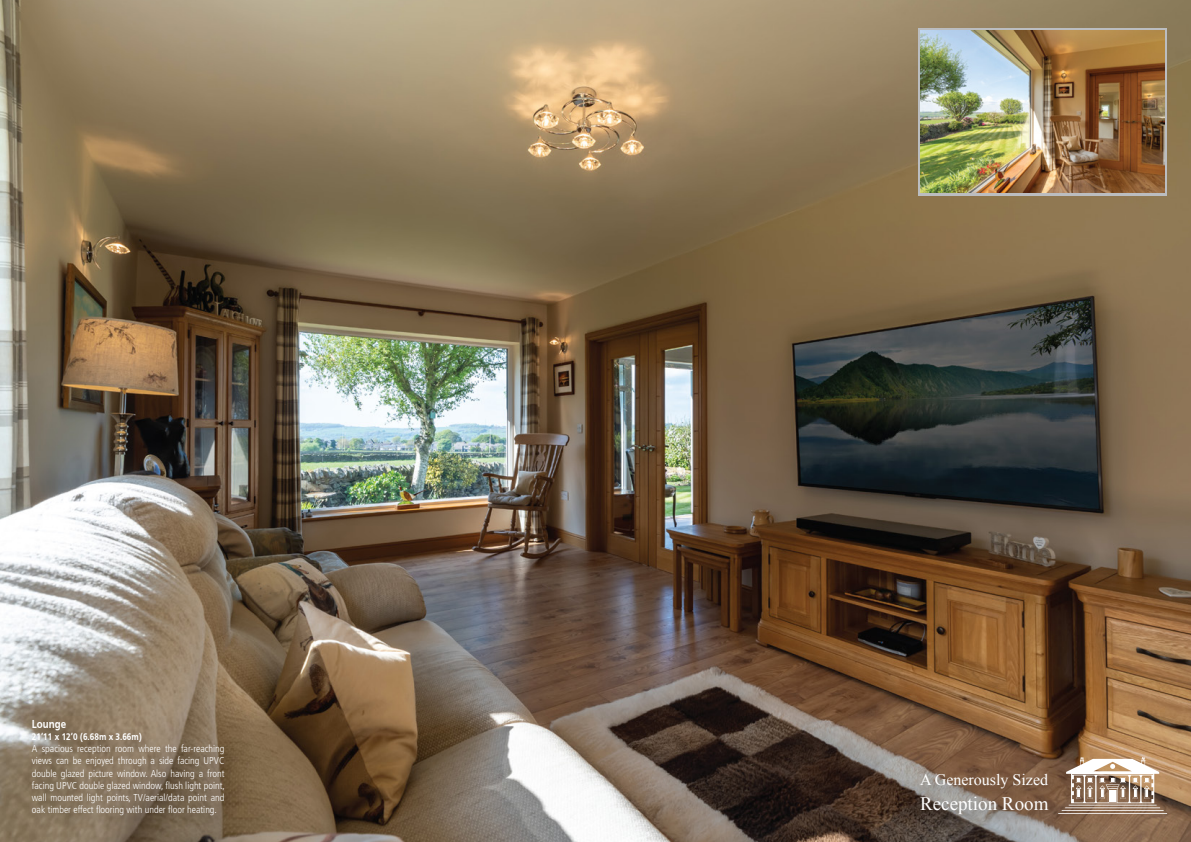
<style>
.page{position:relative;width:1191px;height:842px;background:#fff}
.page>*{position:absolute;margin:0;border:0;box-sizing:border-box;transform-origin:0 0}
.t1{font:19px "Times New Roman";color:#fff}
.t2{font:16px "Times New Roman";color:#fff}
.t3{font:700 12px "Frutiger Cnd";color:#fff}
.t4{font:300 condensed 10px/12px "Frutiger LT Std";color:#fff;text-align:justify}
.t5{font:700 10px "Frutiger Cnd";color:#fff}
</style>
<div class="page">
<img style="left:0;top:0;width:1191px;height:842px">
<svg style="left:918px;top:28px;width:249px;height:167px;background:#b8b7b6"></svg>
<img style="left:920px;top:30px;width:244px;height:163px">
<img style="left:910px;top:762px;width:281px;height:80px">
<img style="left:910px;top:785px;width:269px;height:57px">
<svg style="left:1058px;top:757px;width:109px;height:57px"></svg>
<img style="left:22px;top:709px;width:226px;height:127px">
<p class="t3" style="left:32px;top:717px;width:36px">Lounge</p>
<p class="t5" style="left:32px;top:731px;width:111px">21’11 x 12’0 (6.68m x 3.66m)</p>
<p class="t4" style="left:32px;top:743px;width:194px">A spacious reception room where the far-reaching views can be enjoyed through a side facing UPVC double glazed picture window. Also having a front facing UPVC double glazed window, flush light point, wall mounted light points, TV/aerial/data point and oak timber effect flooring with under floor heating.</p>
<h2 class="t2" style="left:920px;top:769px;width:129px">A Generously Sized</h2>
<h1 class="t1" style="left:920px;top:791px;width:130px">Reception Room</h1>
</div>
